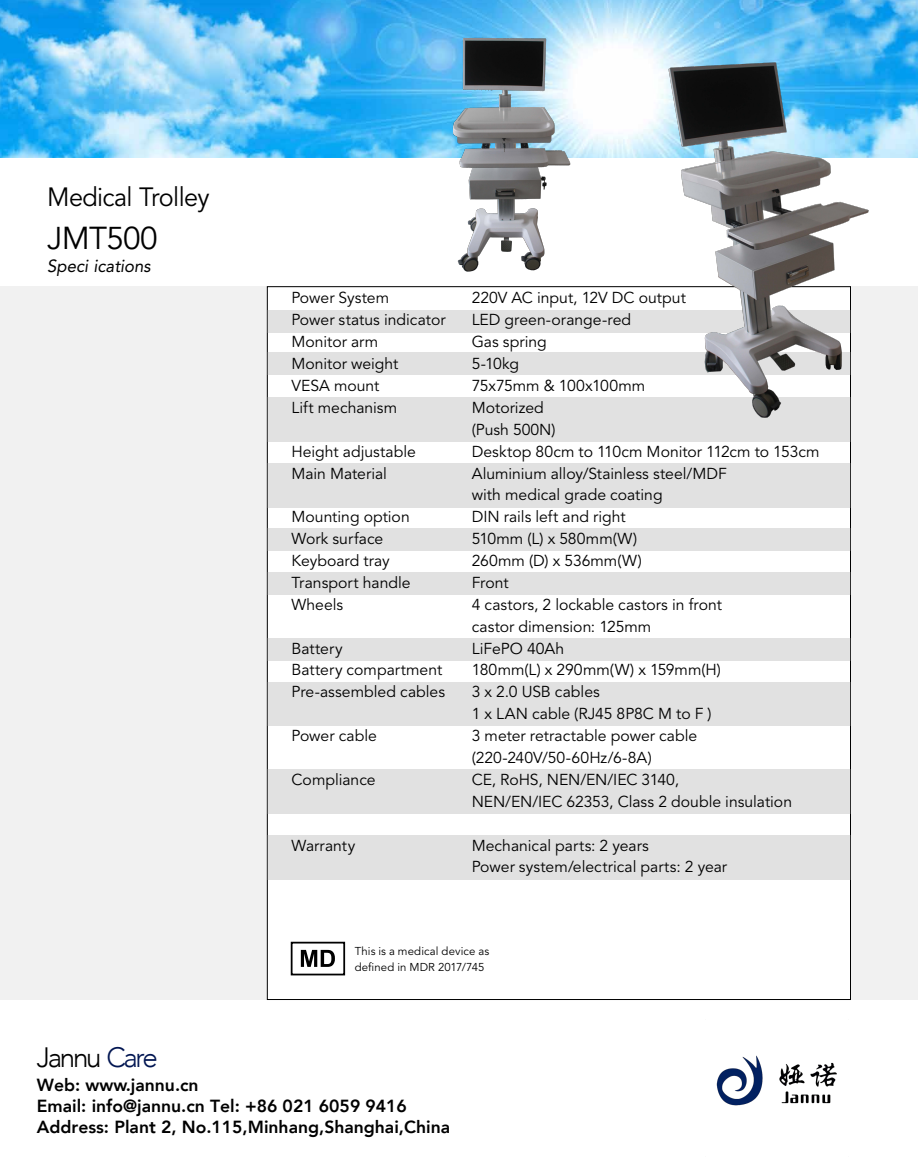
<style>
.page{position:relative;width:918px;height:1166px;background:#fff}
.page>*{position:absolute;margin:0;border:0;box-sizing:border-box;transform-origin:0 0}
.t1{font:31.5px "Avenir";letter-spacing:-.02em;color:#000}
.t2{font:300 28px "Avenir";letter-spacing:-.085em;color:#000}
.t3{font:26.25px "Avenir";letter-spacing:-.025em;color:#000;scale:.96 1}
.t4{font:800 17.5px/21px "Avenir";color:#000}
.t5{font:italic 17.5px "Avenir";color:#000;scale:.96 1}
.t6{font:15.75px/21.9px "Avenir";color:#000}
.t7{font:11.38px/15.8px "Avenir";letter-spacing:.01em;color:#000}
.s1{color:#021652}
</style>
<div class="page">
<div style="left:0;top:286px;width:831px;height:714px;background:#f1f1f1"></div>
<div style="left:486px;top:286px;width:432px;height:714px;background:#f1f1f1"></div>
<div style="left:267px;top:287px;width:583px;height:712px;background:#fff"></div>
<img style="left:0;top:0;width:918px;height:158px">
<div style="left:267px;top:310px;width:583px;height:22px;background:#e1e1e1"></div>
<div style="left:267px;top:352px;width:583px;height:23px;background:#e1e1e1"></div>
<div style="left:267px;top:397px;width:583px;height:44px;background:#e1e1e1"></div>
<div style="left:267px;top:463px;width:583px;height:44px;background:#e1e1e1"></div>
<div style="left:267px;top:528px;width:583px;height:23px;background:#e1e1e1"></div>
<div style="left:267px;top:572px;width:583px;height:22px;background:#e1e1e1"></div>
<div style="left:267px;top:638px;width:583px;height:22px;background:#e1e1e1"></div>
<div style="left:267px;top:769px;width:583px;height:44px;background:#e1e1e1"></div>
<div style="left:267px;top:682px;width:583px;height:43px;background:#e1e1e1"></div>
<svg style="left:301px;top:950px;width:34px;height:17px"></svg>
<div style="left:291px;top:942px;width:54px;height:33px;border:2px solid #000"></div>
<div style="left:267px;top:835px;width:583px;height:45px;background:#e1e1e1"></div>
<img style="left:716px;top:1055px;width:121px;height:51px">
<img style="left:606px;top:1px;width:293px;height:438px">
<img style="left:413px;top:3px;width:191px;height:285px">
<h3 class="t3" style="left:47px;top:181px;width:171px">Medical Trolley</h3>
<h1 class="t1" style="left:47px;top:219px;width:112px">JMT500</h1>
<p class="t5" style="left:47px;top:256px;width:109px">Speci ications</p>
<p class="t6" style="left:291px;top:288px;width:99px">Power System</p>
<p class="t6" style="left:472px;top:288px;width:216px">220V AC input, 12V DC output</p>
<p class="t6" style="left:291px;top:309px;width:156px">Power status indicator</p>
<p class="t6" style="left:472px;top:309px;width:161px">LED green-orange-red</p>
<p class="t6" style="left:291px;top:331px;width:88px">Monitor arm</p>
<p class="t6" style="left:472px;top:331px;width:77px">Gas spring</p>
<p class="t6" style="left:291px;top:353px;width:108px">Monitor weight</p>
<p class="t6" style="left:472px;top:353px;width:49px">5-10kg</p>
<p class="t6" style="left:291px;top:375px;width:90px">VESA mount</p>
<p class="t6" style="left:472px;top:375px;width:175px">75x75mm &amp; 100x100mm</p>
<p class="t6" style="left:291px;top:397px;width:107px">Lift mechanism</p>
<p class="t6" style="left:472px;top:397px;width:85px">Motorized (Push 500N)</p>
<p class="t6" style="left:291px;top:441px;width:126px">Height adjustable</p>
<p class="t6" style="left:472px;top:441px;width:349px">Desktop 80cm to 110cm Monitor 112cm to 153cm</p>
<p class="t6" style="left:291px;top:463px;width:97px">Main Material</p>
<p class="t6" style="left:472px;top:463px;width:256px">Aluminium alloy/Stainless steel/MDF with medical grade coating</p>
<p class="t6" style="left:291px;top:506px;width:120px">Mounting option</p>
<p class="t6" style="left:472px;top:506px;width:155px">DIN rails left and right</p>
<p class="t6" style="left:291px;top:528px;width:93px">Work surface</p>
<p class="t6" style="left:472px;top:528px;width:167px">510mm (L) x 580mm(W)</p>
<p class="t6" style="left:291px;top:550px;width:100px">Keyboard tray</p>
<p class="t6" style="left:472px;top:550px;width:171px">260mm (D) x 536mm(W)</p>
<p class="t6" style="left:291px;top:572px;width:121px">Transport handle</p>
<p class="t6" style="left:472px;top:572px;width:38px">Front</p>
<p class="t6" style="left:291px;top:594px;width:53px">Wheels</p>
<p class="t6" style="left:472px;top:594px;width:252px">4 castors, 2 lockable castors in front castor dimension: 125mm</p>
<p class="t6" style="left:291px;top:638px;width:53px">Battery</p>
<p class="t6" style="left:472px;top:638px;width:94px">LiFePO 40Ah</p>
<p class="t6" style="left:291px;top:659px;width:152px">Battery compartment</p>
<p class="t6" style="left:472px;top:659px;width:251px">180mm(L) x 290mm(W) x 159mm(H)</p>
<p class="t6" style="left:291px;top:681px;width:155px">Pre-assembled cables</p>
<p class="t6" style="left:472px;top:681px;width:241px">3 x 2.0 USB cables<br>1 x LAN cable (RJ45 8P8C M to F )</p>
<p class="t6" style="left:291px;top:725px;width:87px">Power cable</p>
<p class="t6" style="left:472px;top:725px;width:227px">3 meter retractable power cable (220-240V/50-60Hz/6-8A)</p>
<p class="t6" style="left:291px;top:769px;width:86px">Compliance</p>
<p class="t6" style="left:472px;top:769px;width:322px">CE, RoHS, NEN/EN/IEC 3140,<br>NEN/EN/IEC 62353, Class 2 double insulation</p>
<p class="t6" style="left:291px;top:834px;width:65px">Warranty</p>
<p class="t6" style="left:472px;top:834px;width:257px">Mechanical parts: 2 years<br>Power system/electrical parts: 2 year</p>
<p class="t7" style="left:355px;top:943px;width:136px">This is a medical device as defined in MDR 2017/745</p>
<h2 class="t2" style="left:37px;top:1040px;width:122px">Jannu <span class="s1">Care</span></h2>
<p class="t4" style="left:37px;top:1075px;width:415px">Web: www.jannu.cn<br>Email: info@jannu.cn Tel: +86 021 6059 9416<br>Address: Plant 2, No.115,Minhang,Shanghai,China</p>
</div>
